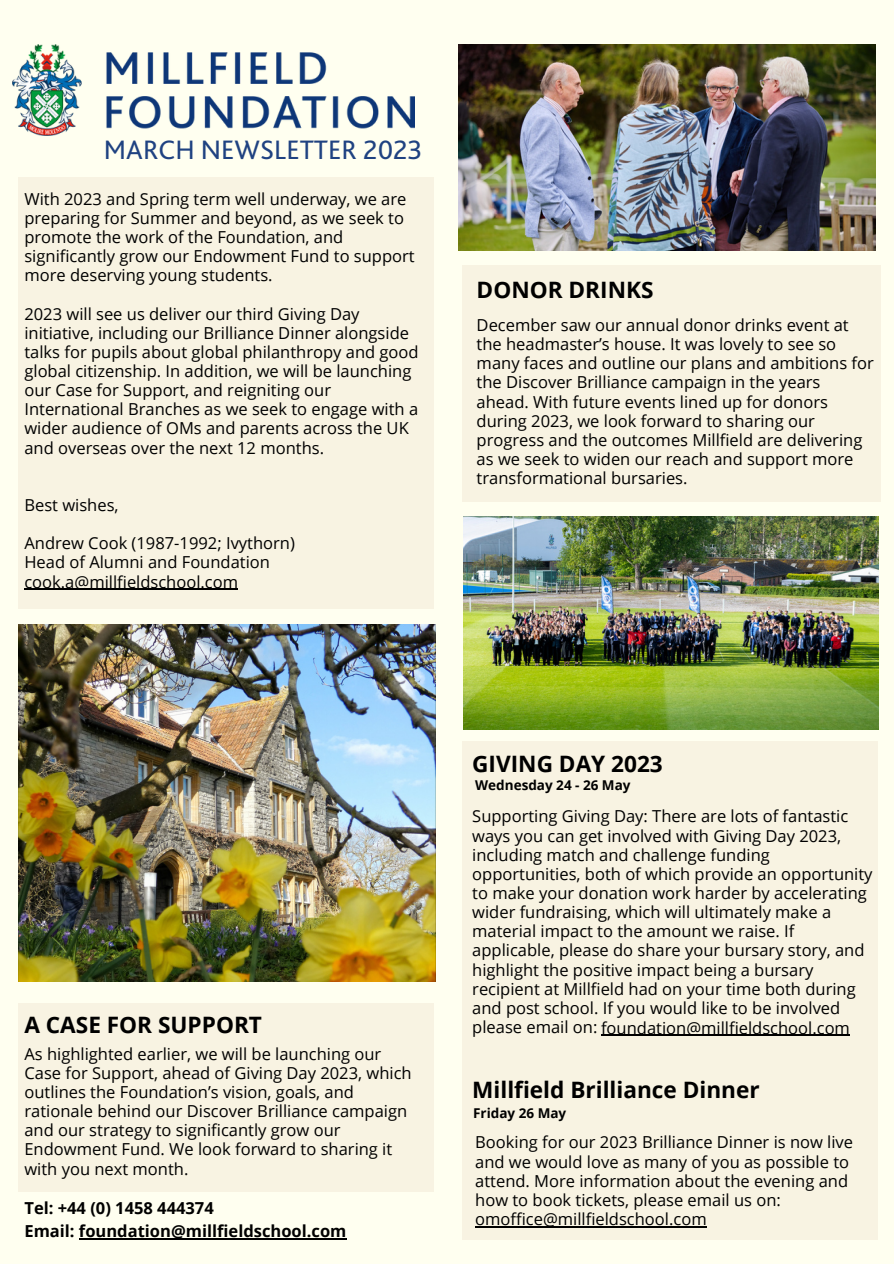
<style>
.page{position:relative;width:894px;height:1264px;background:#fff}
.page>*{position:absolute;margin:0;border:0;box-sizing:border-box;transform-origin:0 0}
.t1{font:27.9px "Bliss 2";color:#1f4281}
.t2{font:700 22.65px "Open Sans";color:#000}
.t3{font:16.5px/19.2px "Open Sans";color:#000}
.t4{font:700 16.5px/22.5px "Open Sans";color:#000}
.t5{font:700 13.5px "Open Sans";color:#000}
</style>
<div class="page">
<div style="left:0;top:0;width:893px;height:1263px;background:#fffff0"></div>
<div style="left:19px;top:177px;width:414px;height:431px;background:#f8f3e2"></div>
<img style="left:463px;top:516px;width:414px;height:213px">
<img style="left:19px;top:624px;width:416px;height:357px">
<div style="left:462px;top:265px;width:418px;height:237px;background:#f8f3e2"></div>
<img style="left:458px;top:44px;width:417px;height:207px">
<img style="left:12px;top:44px;width:402px;height:92px">
<hr style="left:24px;top:588px;width:214px;height:2px;background:#000">
<div style="left:462px;top:741px;width:415px;height:499px;background:#f8f3e2"></div>
<div style="left:19px;top:1002px;width:414px;height:189px;background:#f8f3e2"></div>
<hr style="left:79px;top:1237px;width:267px;height:2px;background:#000">
<hr style="left:601px;top:1034px;width:248px;height:1px;background:#000">
<hr style="left:475px;top:1226px;width:231px;height:1px;background:#000">
<h1 class="t1" style="left:104px;top:132px;width:320px">MARCH NEWSLETTER 2023</h1>
<p class="t3" style="left:24px;top:189px;width:391px">With 2023 and Spring term well underway, we are preparing for Summer and beyond, as we seek to promote the work of the Foundation, and significantly grow our Endowment Fund to support more deserving young students.</p>
<p class="t3" style="left:24px;top:303px;width:395px">2023 will see us deliver our third Giving Day initiative, including our Brilliance Dinner alongside talks for pupils about global philanthropy and good global citizenship. In addition, we will be launching our Case for Support, and reigniting our International Branches as we seek to engage with a wider audience of OMs and parents across the UK and overseas over the next 12 months.</p>
<p class="t3" style="left:24px;top:495px;width:96px">Best wishes,</p>
<p class="t3" style="left:24px;top:533px;width:272px">Andrew Cook (1987-1992; Ivythorn)<br>Head of Alumni and Foundation cook.a@millfieldschool.com</p>
<h2 class="t2" style="left:476px;top:273px;width:178px">DONOR DRINKS</h2>
<p class="t3" style="left:476px;top:315px;width:398px">December saw our annual donor drinks event at the headmaster’s house. It was lovely to see so many faces and outline our plans and ambitions for the Discover Brilliance campaign in the years ahead. With future events lined up for donors during 2023, we look forward to sharing our progress and the outcomes Millfield are delivering as we seek to widen our reach and support more transformational bursaries.</p>
<h2 class="t2" style="left:24px;top:1008px;width:239px">A CASE FOR SUPPORT</h2>
<p class="t3" style="left:24px;top:1043px;width:388px">As highlighted earlier, we will be launching our Case for Support, ahead of Giving Day 2023, which outlines the Foundation’s vision, goals, and rationale behind our Discover Brilliance campaign and our strategy to significantly grow our Endowment Fund. We look forward to sharing it with you next month.</p>
<p class="t4" style="left:24px;top:1196px;width:323px">Tel: +44 (0) 1458 444374<br>Email: foundation@millfieldschool.com</p>
<h2 class="t2" style="left:472px;top:748px;width:192px">GIVING DAY 2023</h2>
<p class="t5" style="left:475px;top:775px;width:157px">Wednesday 24 - 26 May</p>
<p class="t3" style="left:472px;top:806px;width:401px">Supporting Giving Day: There are lots of fantastic ways you can get involved with Giving Day 2023, including match and challenge funding opportunities, both of which provide an opportunity to make your donation work harder by accelerating wider fundraising, which will ultimately make a material impact to the amount we raise. If applicable, please do share your bursary story, and highlight the positive impact being a bursary recipient at Millfield had on your time both during and post school. If you would like to be involved please email on: foundation@millfieldschool.com</p>
<h2 class="t2" style="left:472px;top:1073px;width:289px">Millfield Brilliance Dinner</h2>
<p class="t5" style="left:473px;top:1103px;width:94px">Friday 26 May</p>
<p class="t3" style="left:475px;top:1132px;width:379px">Booking for our 2023 Brilliance Dinner is now live and we would love as many of you as possible to attend. More information about the evening and how to book tickets, please email us on: omoffice@millfieldschool.com</p>
</div>
